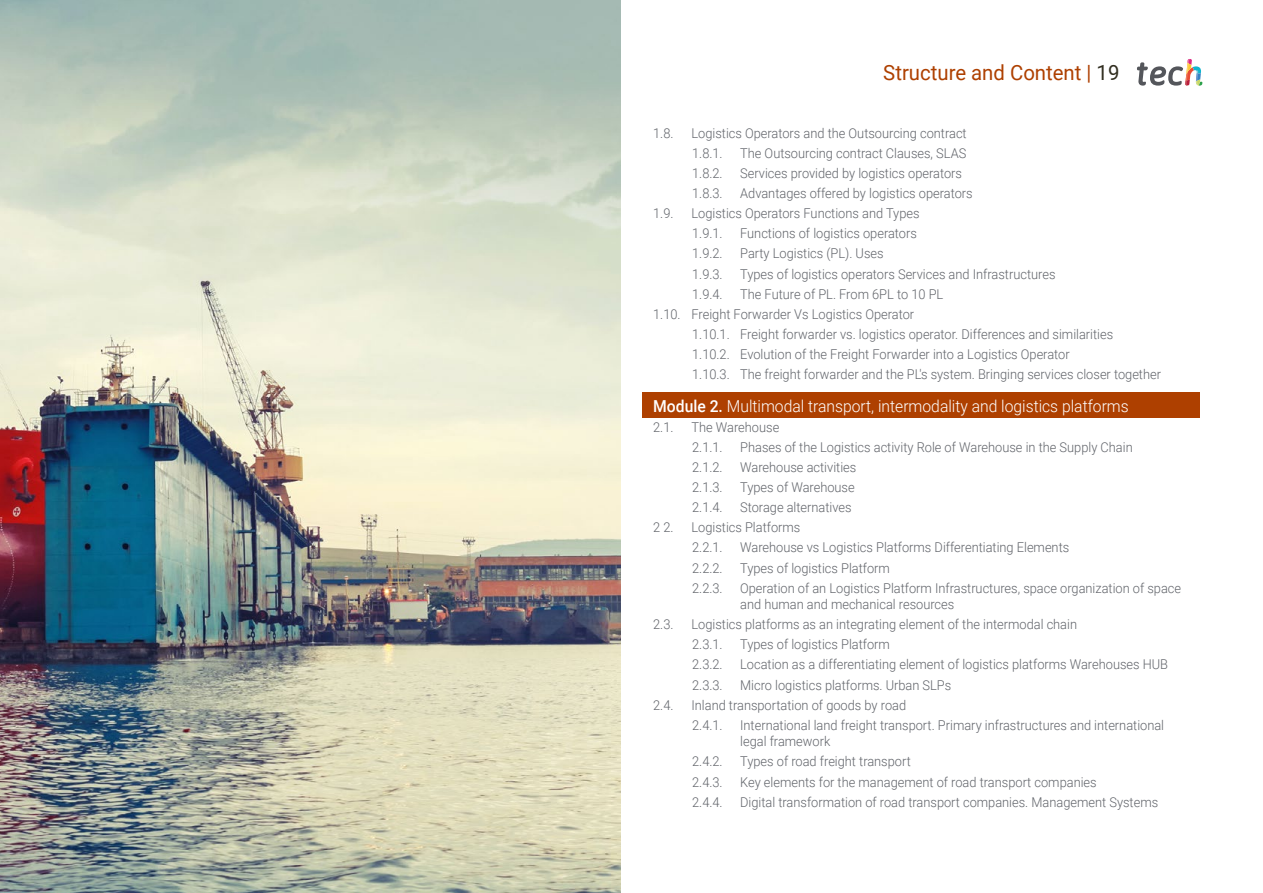
<style>
.page{position:relative;width:1263px;height:893px;background:#fff}
.page>*{position:absolute;margin:0;border:0;box-sizing:border-box;transform-origin:0 0}
.t1{font:21px "Roboto";color:#ae4000}
.t2{font:300 16.5px "Roboto";color:#fff;scale:.95 1}
.t3{font:300 13.5px/20.1px "Roboto";color:#61646a;scale:.95 1}
.s1{color:#312e20}
.s2{font-weight:500}
</style>
<div class="page">
<img style="left:0;top:0;width:621px;height:893px">
<div style="left:642px;top:393px;width:557px;height:25px;background:#ae4000"></div>
<svg style="left:1137px;top:59px;width:65px;height:27px"></svg>
<h1 class="t1" style="left:883px;top:57px;width:238px">Structure and Content | <span class="s1">19</span></h1>
<p class="t3" style="left:653px;top:122px;width:23px">1.8.</p>
<p class="t3" style="left:691px;top:122px;width:291px">Logistics Operators and the Outsourcing contract<br>1.8.1.</p>
<p class="t3" style="left:740px;top:142px;width:239px">The Outsourcing contract Clauses, SLAS</p>
<p class="t3" style="left:692px;top:163px;width:34px">1.8.2.</p>
<p class="t3" style="left:740px;top:163px;width:235px">Services provided by logistics operators</p>
<p class="t3" style="left:692px;top:183px;width:34px">1.8.3.</p>
<p class="t3" style="left:740px;top:183px;width:246px">Advantages offered by logistics operators</p>
<p class="t3" style="left:653px;top:203px;width:23px">1.9.</p>
<p class="t3" style="left:691px;top:203px;width:242px">Logistics Operators Functions and Types<br>1.9.1.</p>
<p class="t3" style="left:740px;top:223px;width:188px">Functions of logistics operators</p>
<p class="t3" style="left:692px;top:243px;width:34px">1.9.2.</p>
<p class="t3" style="left:740px;top:243px;width:152px">Party Logistics (PL). Uses</p>
<p class="t3" style="left:692px;top:263px;width:34px">1.9.3.</p>
<p class="t3" style="left:740px;top:263px;width:333px">Types of logistics operators Services and Infrastructures</p>
<p class="t3" style="left:692px;top:283px;width:34px">1.9.4.</p>
<p class="t3" style="left:653px;top:283px;width:307px;text-indent:87px">The Future of PL. From 6PL to 10 PL<br>1.10. Freight Forwarder Vs Logistics Operator</p>
<p class="t3" style="left:692px;top:323px;width:495px">1.10.1. Freight forwarder vs. logistics operator. Differences and similarities<br>1.10.2. Evolution of the Freight Forwarder into a Logistics Operator<br>1.10.3. The freight forwarder and the PL's system. Bringing services closer together</p>
<p class="t2" style="left:653px;top:394px;width:502px"><span class="s2">Module 2.</span> Multimodal transport, intermodality and logistics platforms</p>
<p class="t3" style="left:653px;top:416px;width:23px">2.1.</p>
<p class="t3" style="left:691px;top:416px;width:94px">The Warehouse<br>2.1.1.</p>
<p class="t3" style="left:740px;top:436px;width:415px">Phases of the Logistics activity Role of Warehouse in the Supply Chain</p>
<p class="t3" style="left:692px;top:457px;width:34px">2.1.2.</p>
<p class="t3" style="left:740px;top:457px;width:124px">Warehouse activities</p>
<p class="t3" style="left:692px;top:477px;width:34px">2.1.3.</p>
<p class="t3" style="left:740px;top:477px;width:122px">Types of Warehouse</p>
<p class="t3" style="left:692px;top:497px;width:34px">2.1.4.</p>
<p class="t3" style="left:740px;top:497px;width:119px">Storage alternatives</p>
<p class="t3" style="left:653px;top:517px;width:23px">2 2.</p>
<p class="t3" style="left:691px;top:517px;width:116px">Logistics Platforms<br>2.2.1.</p>
<p class="t3" style="left:740px;top:537px;width:348px">Warehouse vs Logistics Platforms Differentiating Elements</p>
<p class="t3" style="left:692px;top:557px;width:34px">2.2.2.</p>
<p class="t3" style="left:740px;top:557px;width:159px">Types of logistics Platform</p>
<p class="t3" style="left:692px;top:577px;width:34px">2.2.3.</p>
<p class="t3" style="left:740px;top:579px;width:466px;line-height:16.5px">Operation of an Logistics Platform Infrastructures, space organization of space and human and mechanical resources</p>
<p class="t3" style="left:653px;top:614px;width:23px">2.3.</p>
<p class="t3" style="left:691px;top:614px;width:407px">Logistics platforms as an integrating element of the intermodal chain<br>2.3.1.</p>
<p class="t3" style="left:740px;top:634px;width:159px">Types of logistics Platform</p>
<p class="t3" style="left:692px;top:654px;width:34px">2.3.2.</p>
<p class="t3" style="left:740px;top:654px;width:452px">Location as a differentiating element of logistics platforms Warehouses HUB</p>
<p class="t3" style="left:692px;top:674px;width:34px">2.3.3.</p>
<p class="t3" style="left:740px;top:674px;width:224px">Micro logistics platforms. Urban SLPs</p>
<p class="t3" style="left:653px;top:694px;width:23px">2.4.</p>
<p class="t3" style="left:691px;top:694px;width:228px">Inland transportation of goods by road<br>2.4.1.</p>
<p class="t3" style="left:740px;top:716px;width:448px;line-height:16.5px">International land freight transport. Primary infrastructures and international legal framework</p>
<p class="t3" style="left:692px;top:751px;width:34px">2.4.2.</p>
<p class="t3" style="left:740px;top:751px;width:181px">Types of road freight transport</p>
<p class="t3" style="left:692px;top:771px;width:34px">2.4.3.</p>
<p class="t3" style="left:740px;top:771px;width:377px">Key elements for the management of road transport companies</p>
<p class="t3" style="left:692px;top:791px;width:34px">2.4.4.</p>
<p class="t3" style="left:740px;top:791px;width:441px">Digital transformation of road transport companies. Management Systems</p>
</div>
